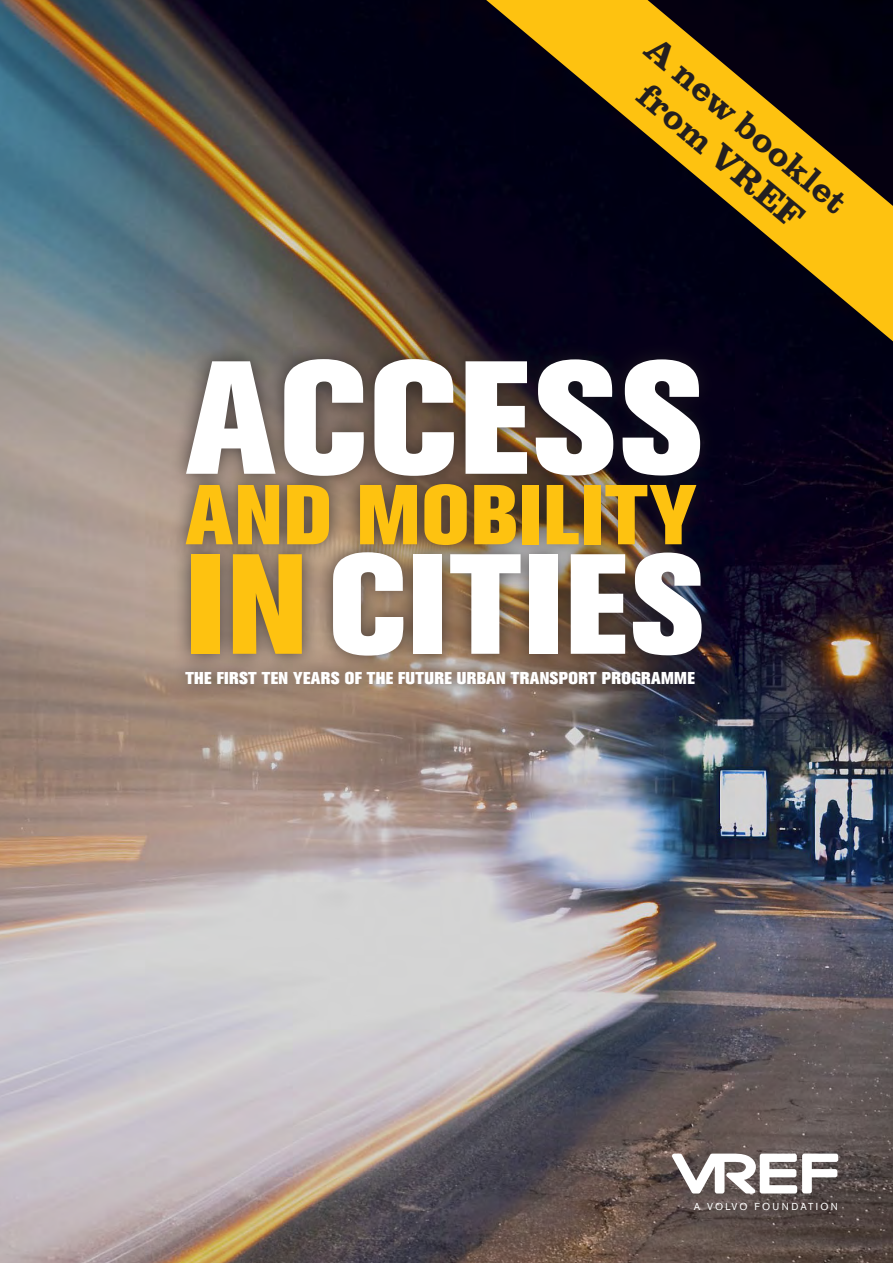
<style>
.page{position:relative;width:893px;height:1263px;background:#fff}
.page>*{position:absolute;margin:0;border:0;box-sizing:border-box;transform-origin:0 0}
.t1{font:800 159.3px "Akzidenz Grotesk BE";letter-spacing:.025em;color:#fff}
.t2{font:800 141px "Akzidenz Grotesk BE";letter-spacing:.025em;color:#fff}
.t3{font:800 84px "Akzidenz Grotesk BE";letter-spacing:.025em;color:#fec210}
.t4{font:700 33px "Belizio";color:#231f20}
.t5{font:800 17.1px "Akzidenz Grotesk BE";letter-spacing:.02em;color:#fff}
.t6{font:10.05px "Akzidenz Grotesk BE";letter-spacing:.21em;color:#fff}
.s1{color:#fec210}
</style>
<div class="page">
<img style="left:0;top:0;width:893px;height:1263px">
<div style="left:169px;top:341px;width:551px;height:361px;background:#231f20;opacity:.75"></div>
<svg style="left:672px;top:1153px;width:166px;height:40px"></svg>
<svg style="left:486px;top:0;width:407px;height:341px;background:#513d11"></svg>
<p class="t4" style="left:662px;top:29px;width:253px;rotate:40deg">A new booklet</p>
<p class="t4" style="left:655px;top:75px;width:206px;rotate:40deg">from VREF</p>
<p class="t1" style="left:186px;top:326px;width:518px">ACCESS</p>
<p class="t3" style="left:186px;top:466px;width:512px">AND MOBILITY</p>
<p class="t2" style="left:186px;top:523px;width:520px"><span class="s1">IN</span> CITIES</p>
<p class="t5" style="left:185px;top:668px;width:511px">THE FIRST TEN YEARS OF THE FUTURE URBAN TRANSPORT PROGRAMME</p>
<p class="t6" style="left:694px;top:1200px;width:146px">A VOLVO FOUNDATION</p>
</div>
